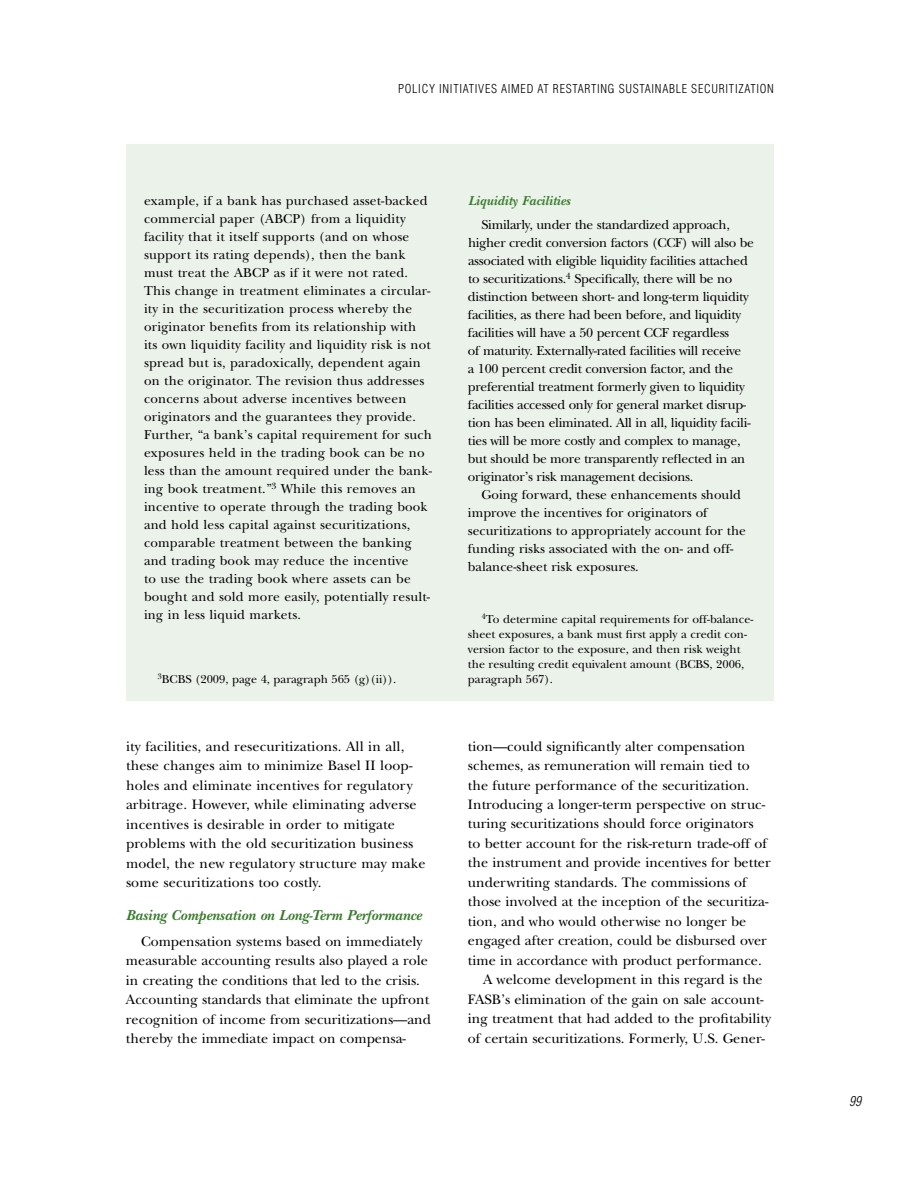
<style>
.page{position:relative;width:918px;height:1188px;background:#fff}
.page>*{position:absolute;margin:0;border:0;box-sizing:border-box;transform-origin:0 0}
.t1{font:italic 700 15px "New Baskerville";color:#387c2c}
.t2{font:14.25px/19.5px "New Baskerville";color:#000}
.t3{font:13.5px/18px "New Baskerville";letter-spacing:.015em;color:#000}
.t4{font:13.5px/18px "New Baskerville";letter-spacing:-.02em;color:#000}
.t5{font:italic 700 13.5px "New Baskerville";color:#387c2c}
.t6{font:italic 300 condensed 13.5px "Helvetica";color:#000}
.t7{font:12px/15px "New Baskerville";color:#000}
.t8{font:300 condensed 12px "Helvetica";letter-spacing:.06em;color:#000}
</style>
<div class="page">
<div style="left:126px;top:144px;width:648px;height:556px;background:#ebf2ea"></div>
<p class="t8" style="left:398px;top:81px;width:27px">POLICY</p>
<p class="t8" style="left:439px;top:81px;width:17px">INITIATIVES</p>
<p class="t8" style="left:501px;top:81px;width:66px">AIMED AT RESTARTI</p>
<p class="t8" style="left:601px;top:81px;width:32px">NG SUSTAI</p>
<p class="t8" style="left:655px;top:81px;width:50px">NABLE SECURITI</p>
<p class="t8" style="left:738px;top:81px;width:37px">ZATION</p>
<p class="t3" style="left:144px;top:192px;width:290px">example, if a bank has purchased asset-backed commercial paper (ABCP) from a liquidity facility that it itself supports (and on whose support its rating depends), then the bank must treat the ABCP as if it were not rated.<br>This change in treatment eliminates a circular&shy;ity in the securitization process whereby the originator benefits from its relationship with its own liquidity facility and liquidity risk is not spread but is, paradoxically, dependent again on the originator. The revision thus addresses concerns about adverse incentives between originators and the guarantees they provide.<br>Further, “a bank’s capital requirement for such exposures held in the trading book can be no less than the amount required under the bank&shy;ing book treatment.”<sup>3</sup> While this removes an incentive to operate through the trading book and hold less capital against securitizations, comparable treatment between the banking and trading book may reduce the incentive<br>to use the trading book where assets can be bought and sold more easily, potentially result&shy;ing in less liquid markets.</p>
<p class="t7" style="left:158px;top:671px;width:240px"><sup>3</sup>BCBS (2009, page 4, paragraph 565 (g)(ii)).</p>
<p class="t2" style="left:126px;top:736px;width:301px">ity facilities, and resecuritizations. All in all, these changes aim to minimize Basel II loop&shy;holes and eliminate incentives for regulatory arbitrage. However, while eliminating adverse incentives is desirable in order to mitigate problems with the old securitization business model, the new regulatory structure may make some securitizations too costly.</p>
<p class="t1" style="left:126px;top:906px;width:297px">Basing Compensation on Long-Term Performance</p>
<p class="t2" style="left:126px;top:931px;width:307px;text-indent:15px">Compensation systems based on immediately measurable accounting results also played a role in creating the conditions that led to the crisis.<br>Accounting standards that eliminate the upfront recognition of income from securitizations—and thereby the immediate impact on compensa-</p>
<p class="t5" style="left:468px;top:193px;width:104px">Liquidity Facilities</p>
<p class="t4" style="left:468px;top:216px;width:287px;text-indent:14px">Similarly, under the standardized approach, higher credit conversion factors (CCF) will also be associated with eligible liquidity facilities attached to securitizations.<sup>4</sup> Specifically, there will be no distinction between short‑ and long-term liquidity facilities, as there had been before, and liquidity facilities will have a 50 percent CCF regardless<br>of maturity. Externally-rated facilities will receive<br>a 100 percent credit conversion factor, and the preferential treatment formerly given to liquidity facilities accessed only for general market disrup&shy;tion has been eliminated. All in all, liquidity facili&shy;ties will be more costly and complex to manage, but should be more transparently reflected in an originator’s risk management decisions.</p>
<p class="t3" style="left:468px;top:486px;width:279px;text-indent:14px">Going forward, these enhancements should improve the incentives for originators of securitizations to appropriately account for the funding risks associated with the on- and off&shy;balance-sheet risk exposures.</p>
<p class="t7" style="left:468px;top:611px;width:287px;text-indent:14px"><sup>4</sup>To determine capital requirements for off-balance&shy;sheet exposures, a bank must first apply a credit con&shy;version factor to the exposure, and then risk weight the resulting credit equivalent amount (BCBS, 2006, paragraph 567).</p>
<p class="t2" style="left:468px;top:736px;width:279px">tion—could significantly alter compensation</p>
<p class="t2" style="left:468px;top:756px;width:283px">schemes, as remuneration will remain tied to</p>
<p class="t2" style="left:468px;top:775px;width:283px">the future performance of the securitization.</p>
<p class="t2" style="left:468px;top:795px;width:299px">Introducing a longer-term perspective on struc-</p>
<p class="t2" style="left:468px;top:814px;width:287px">turing securitizations should force originators</p>
<p class="t2" style="left:468px;top:834px;width:300px">to better account for the risk-return trade-off of</p>
<p class="t2" style="left:468px;top:853px;width:304px">the instrument and provide incentives for better</p>
<p class="t2" style="left:468px;top:872px;width:280px">underwriting standards. The commissions of</p>
<p class="t2" style="left:468px;top:892px;width:302px">those involved at the inception of the securitiza-</p>
<p class="t2" style="left:468px;top:911px;width:280px">tion, and who would otherwise no longer be</p>
<p class="t2" style="left:468px;top:931px;width:300px">engaged after creation, could be disbursed over</p>
<p class="t2" style="left:468px;top:950px;width:295px">time in accordance with product performance.</p>
<p class="t2" style="left:483px;top:970px;width:281px">A welcome development in this regard is the</p>
<p class="t2" style="left:468px;top:989px;width:297px">FASB’s elimination of the gain on sale account-</p>
<p class="t2" style="left:468px;top:1009px;width:305px">ing treatment that had added to the profitability</p>
<p class="t2" style="left:468px;top:1028px;width:298px">of certain securitizations. Formerly, U.S. Gener-</p>
<p class="t6" style="left:849px;top:1092px;width:13px">99</p>
</div>
